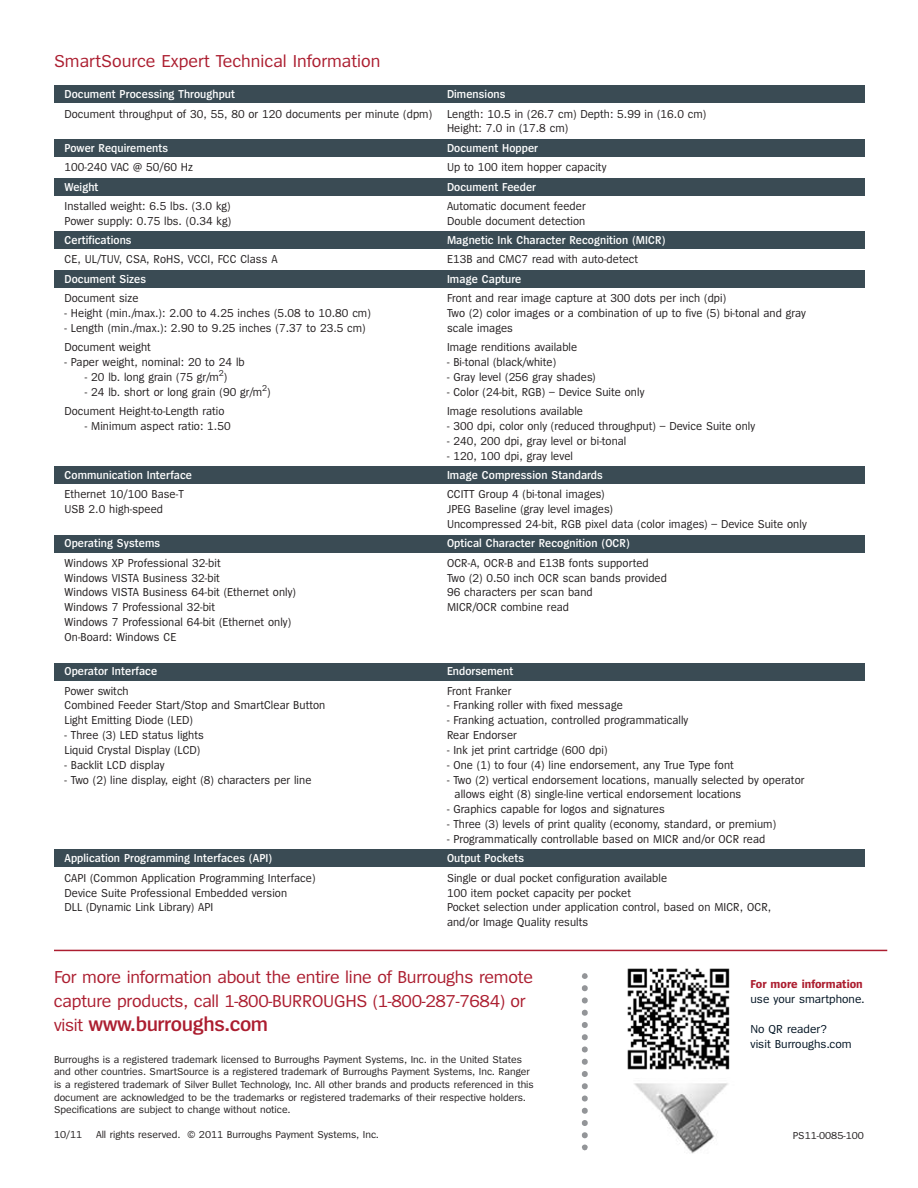
<style>
.page{position:relative;width:918px;height:1188px;background:#fff}
.page>*{position:absolute;margin:0;border:0;box-sizing:border-box;transform-origin:0 0}
.t1{font:600 21px "Spiegel";letter-spacing:-.02em;color:#ac1e30}
.t2{font:18px/24px "Spiegel";letter-spacing:-.01em;color:#ac1e30}
.t3{font:12px/14.9px "Spiegel";letter-spacing:.005em;color:#231f20;scale:.95 1}
.t4{font:600 12px "Spiegel";letter-spacing:.005em;color:#fff;scale:.95 1}
.t5{font:12px/15px "Spiegel";color:#001322}
.t6{font:700 12px "Spiegel";color:#ac1e30}
.t7{font:10.5px/12.6px "Spiegel";color:#231f20}
.s1{font-weight:400;font-size:18px}
</style>
<div class="page">
<hr style="left:54px;top:950px;width:833px;height:1px;background:#ac1e30">
<img style="left:627px;top:968px;width:103px;height:102px">
<svg style="left:582px;top:973px;width:6px;height:177px"></svg>
<img style="left:634px;top:1083px;width:94px;height:71px">
<div style="left:54px;top:86px;width:810px;height:17px;background:#3a4b54"></div>
<div style="left:54px;top:140px;width:810px;height:17px;background:#3a4b54"></div>
<div style="left:54px;top:179px;width:810px;height:17px;background:#3a4b54"></div>
<div style="left:54px;top:231px;width:810px;height:17px;background:#3a4b54"></div>
<div style="left:54px;top:270px;width:810px;height:17px;background:#3a4b54"></div>
<div style="left:54px;top:467px;width:810px;height:17px;background:#3a4b54"></div>
<div style="left:54px;top:536px;width:810px;height:17px;background:#3a4b54"></div>
<div style="left:54px;top:663px;width:810px;height:17px;background:#3a4b54"></div>
<div style="left:54px;top:849px;width:810px;height:17px;background:#3a4b54"></div>
<h2 class="t2" style="left:54px;top:50px;width:328px">SmartSource Expert Technical Information</h2>
<p class="t4" style="left:65px;top:90px;width:181px">Document Processing Throughput</p>
<p class="t4" style="left:447px;top:90px;width:63px">Dimensions</p>
<p class="t3" style="left:447px;top:107px;width:274px;text-indent:-383px">Document throughput of 30, 55, 80 or 120 documents per minute (dpm) Length: 10.5 in (26.7 cm) Depth: 5.99 in (16.0 cm)<br>Height: 7.0 in (17.8 cm)</p>
<p class="t4" style="left:65px;top:144px;width:111px">Power Requirements</p>
<p class="t4" style="left:447px;top:144px;width:97px">Document Hopper</p>
<p class="t3" style="left:65px;top:161px;width:137px">100-240 VAC @ 50/60 Hz</p>
<p class="t3" style="left:447px;top:161px;width:169px">Up to 100 item hopper capacity</p>
<p class="t4" style="left:65px;top:182px;width:37px">Weight</p>
<p class="t4" style="left:447px;top:182px;width:95px">Document Feeder</p>
<p class="t3" style="left:65px;top:199px;width:176px">Installed weight: 6.5 lbs. (3.0 kg)</p>
<p class="t3" style="left:447px;top:199px;width:147px">Automatic document feeder</p>
<p class="t3" style="left:65px;top:214px;width:177px">Power supply: 0.75 lbs. (0.34 kg)</p>
<p class="t3" style="left:447px;top:214px;width:147px">Double document detection</p>
<p class="t4" style="left:65px;top:236px;width:72px">Certifications</p>
<p class="t4" style="left:447px;top:236px;width:232px">Magnetic Ink Character Recognition (MICR)</p>
<p class="t3" style="left:65px;top:253px;width:226px">CE, UL/TUV, CSA, RoHS, VCCI, FCC Class A</p>
<p class="t3" style="left:447px;top:253px;width:203px">E13B and CMC7 read with auto-detect</p>
<p class="t4" style="left:65px;top:274px;width:88px">Document Sizes</p>
<p class="t4" style="left:447px;top:274px;width:80px">Image Capture</p>
<p class="t3" style="left:65px;top:292px;width:79px">Document size</p>
<p class="t3" style="left:447px;top:292px;width:295px">Front and rear image capture at 300 dots per inch (dpi)</p>
<p class="t3" style="left:65px;top:306px;width:324px">- Height (min./max.): 2.00 to 4.25 inches (5.08 to 10.80 cm)</p>
<p class="t3" style="left:447px;top:306px;width:379px">Two (2) color images or a combination of up to five (5) bi-tonal and gray</p>
<p class="t3" style="left:65px;top:321px;width:319px">- Length (min./max.): 2.90 to 9.25 inches (7.37 to 23.5 cm)</p>
<p class="t3" style="left:447px;top:321px;width:71px">scale images</p>
<p class="t3" style="left:65px;top:341px;width:92px">Document weight</p>
<p class="t3" style="left:447px;top:341px;width:139px">Image renditions available</p>
<p class="t3" style="left:65px;top:355px;width:191px">- Paper weight, nominal: 20 to 24 lb</p>
<p class="t3" style="left:447px;top:355px;width:116px">- Bi-tonal (black/white)</p>
<p class="t3" style="left:85px;top:370px;width:152px">- 20 lb. long grain (75 gr/m<sup>2</sup>)</p>
<p class="t3" style="left:447px;top:370px;width:158px">- Gray level (256 gray shades)</p>
<p class="t3" style="left:85px;top:385px;width:197px">- 24 lb. short or long grain (90 gr/m<sup>2</sup>)</p>
<p class="t3" style="left:447px;top:385px;width:209px">- Color (24-bit, RGB) – Device Suite only</p>
<p class="t3" style="left:65px;top:404px;width:170px">Document Height-to-Length ratio</p>
<p class="t3" style="left:447px;top:404px;width:145px">Image resolutions available</p>
<p class="t3" style="left:85px;top:419px;width:155px">- Minimum aspect ratio: 1.50</p>
<p class="t3" style="left:447px;top:419px;width:326px">- 300 dpi, color only (reduced throughput) – Device Suite only</p>
<p class="t3" style="left:447px;top:434px;width:190px">- 240, 200 dpi, gray level or bi-tonal</p>
<p class="t3" style="left:447px;top:449px;width:134px">- 120, 100 dpi, gray level</p>
<p class="t4" style="left:65px;top:471px;width:136px">Communication Interface</p>
<p class="t4" style="left:447px;top:471px;width:166px">Image Compression Standards</p>
<p class="t3" style="left:65px;top:488px;width:127px">Ethernet 10/100 Base-T</p>
<p class="t3" style="left:447px;top:488px;width:167px">CCITT Group 4 (bi-tonal images)</p>
<p class="t3" style="left:65px;top:503px;width:105px">USB 2.0 high-speed</p>
<p class="t3" style="left:447px;top:503px;width:380px">JPEG Baseline (gray level images)<br>Uncompressed 24-bit, RGB pixel data (color images) – Device Suite only</p>
<p class="t4" style="left:65px;top:539px;width:102px">Operating Systems</p>
<p class="t4" style="left:447px;top:539px;width:194px">Optical Character Recognition (OCR)</p>
<p class="t3" style="left:65px;top:556px;width:166px">Windows XP Professional 32-bit</p>
<p class="t3" style="left:447px;top:556px;width:214px">OCR-A, OCR-B and E13B fonts supported</p>
<p class="t3" style="left:65px;top:571px;width:165px">Windows VISTA Business 32-bit</p>
<p class="t3" style="left:447px;top:571px;width:233px">Two (2) 0.50 inch OCR scan bands provided</p>
<p class="t3" style="left:65px;top:586px;width:245px">Windows VISTA Business 64-bit (Ethernet only)</p>
<p class="t3" style="left:447px;top:586px;width:155px">96 characters per scan band</p>
<p class="t3" style="left:65px;top:601px;width:160px">Windows 7 Professional 32-bit</p>
<p class="t3" style="left:447px;top:601px;width:130px">MICR/OCR combine read</p>
<p class="t3" style="left:65px;top:616px;width:240px">Windows 7 Professional 64-bit (Ethernet only)<br>On-Board: Windows CE</p>
<p class="t4" style="left:65px;top:667px;width:99px">Operator Interface</p>
<p class="t4" style="left:447px;top:667px;width:71px">Endorsement</p>
<p class="t3" style="left:65px;top:684px;width:69px">Power switch</p>
<p class="t3" style="left:447px;top:684px;width:69px">Front Franker</p>
<p class="t3" style="left:65px;top:699px;width:276px">Combined Feeder Start/Stop and SmartClear Button</p>
<p class="t3" style="left:447px;top:699px;width:187px">- Franking roller with fixed message</p>
<p class="t3" style="left:65px;top:714px;width:137px">Light Emitting Diode (LED)</p>
<p class="t3" style="left:447px;top:714px;width:256px">- Franking actuation, controlled programmatically</p>
<p class="t3" style="left:65px;top:728px;width:148px">- Three (3) LED status lights</p>
<p class="t3" style="left:447px;top:728px;width:75px">Rear Endorser</p>
<p class="t3" style="left:65px;top:743px;width:144px">Liquid Crystal Display (LCD)</p>
<p class="t3" style="left:447px;top:743px;width:170px">- Ink jet print cartridge (600 dpi)</p>
<p class="t3" style="left:65px;top:758px;width:107px">- Backlit LCD display</p>
<p class="t3" style="left:447px;top:758px;width:303px">- One (1) to four (4) line endorsement, any True Type font</p>
<p class="t3" style="left:65px;top:773px;width:262px">- Two (2) line display, eight (8) characters per line</p>
<p class="t3" style="left:455px;top:773px;width:370px;text-indent:-8px">- Two (2) vertical endorsement locations, manually selected by operator allows eight (8) single-line vertical endorsement locations</p>
<p class="t3" style="left:447px;top:803px;width:231px">- Graphics capable for logos and signatures</p>
<p class="t3" style="left:447px;top:818px;width:348px">- Three (3) levels of print quality (economy, standard, or premium)</p>
<p class="t3" style="left:447px;top:832px;width:337px">- Programmatically controllable based on MICR and/or OCR read</p>
<p class="t4" style="left:65px;top:854px;width:220px">Application Programming Interfaces (API)</p>
<p class="t4" style="left:447px;top:854px;width:83px">Output Pockets</p>
<p class="t3" style="left:65px;top:871px;width:266px">CAPI (Common Application Programming Interface)</p>
<p class="t3" style="left:447px;top:871px;width:233px">Single or dual pocket configuration available</p>
<p class="t3" style="left:65px;top:886px;width:236px">Device Suite Professional Embedded version</p>
<p class="t3" style="left:447px;top:886px;width:195px">100 item pocket capacity per pocket</p>
<p class="t3" style="left:65px;top:901px;width:158px">DLL (Dynamic Link Library) API</p>
<p class="t3" style="left:447px;top:901px;width:343px">Pocket selection under application control, based on MICR, OCR, and/or Image Quality results</p>
<h2 class="t2" style="left:54px;top:966px;width:481px">For more information about the entire line of Burroughs remote capture products, call 1-800-BURROUGHS (1-800-287-7684) or</h2>
<h1 class="t1" style="left:54px;top:1016px;width:216px"><span class="s1">visit</span> www.burroughs.com</h1>
<p class="t7" style="left:54px;top:1054px;width:481px">Burroughs is a registered trademark licensed to Burroughs Payment Systems, Inc. in the United States and other countries. SmartSource is a registered trademark of Burroughs Payment Systems, Inc. Ranger is a registered trademark of Silver Bullet Technology, Inc. All other brands and products referenced in this document are acknowledged to be the trademarks or registered trademarks of their respective holders.<br>Specifications are subject to change without notice.</p>
<p class="t7" style="left:54px;top:1129px;width:30px">10/11</p>
<p class="t7" style="left:96px;top:1129px;width:285px">All rights reserved. © 2011 Burroughs Payment Systems, Inc.</p>
<p class="t6" style="left:751px;top:980px;width:114px">For more information</p>
<p class="t5" style="left:751px;top:993px;width:116px">use your smartphone.</p>
<p class="t5" style="left:751px;top:1023px;width:103px">No QR reader?<br>visit Burroughs.com</p>
<p class="t7" style="left:793px;top:1130px;width:73px">PS11-0085-100</p>
</div>
